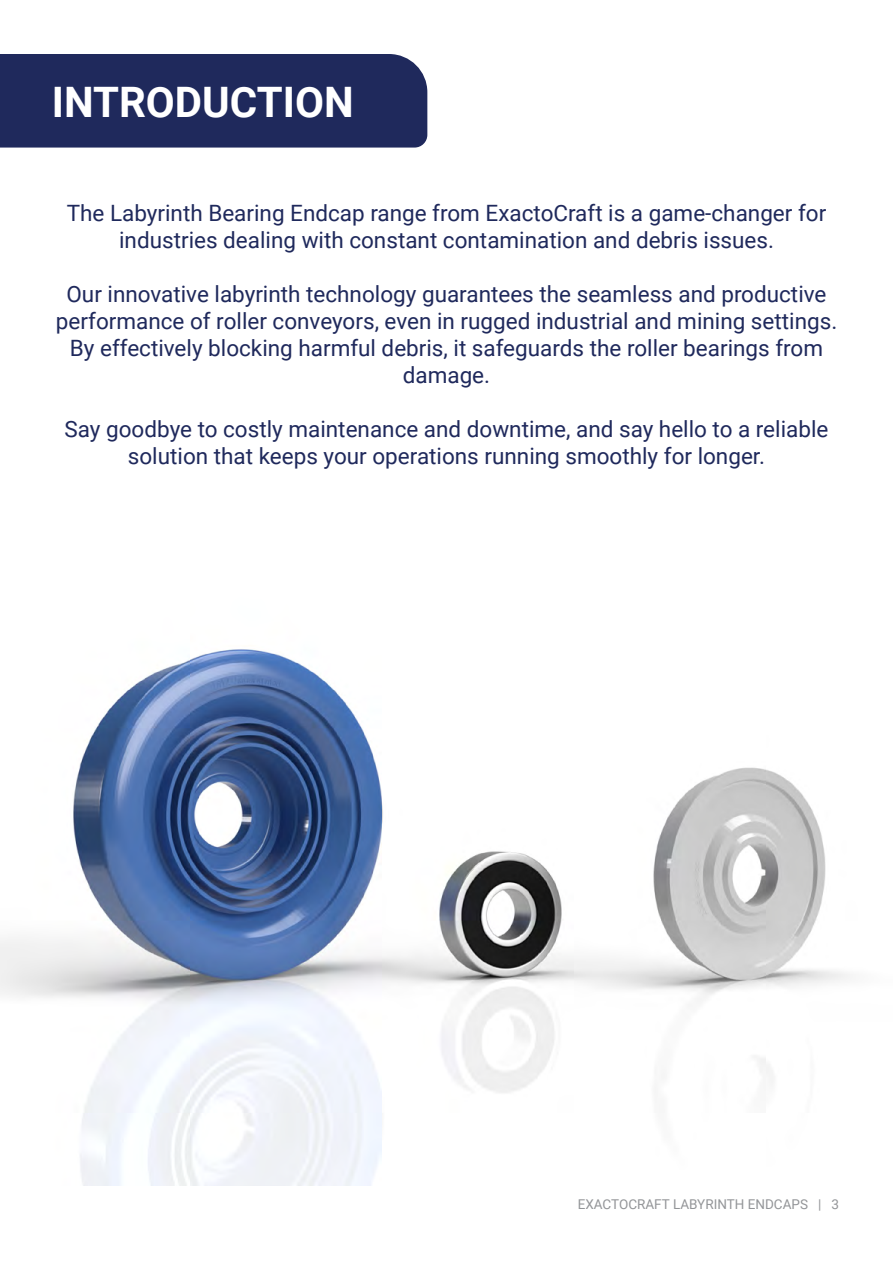
<style>
.page{position:relative;width:893px;height:1263px;background:#fff}
.page>*{position:absolute;margin:0;border:0;box-sizing:border-box;transform-origin:0 0}
.t1{font:700 42px "Roboto";color:#fff}
.t2{font:22.5px/27px "Roboto";color:#1f295c;text-align:center}
.t3{font:13.5px "Roboto";color:#939598}
</style>
<div class="page">
<div style="left:0;top:54px;width:427px;height:94px;background:#1f295c"></div>
<img style="left:0;top:649px;width:850px;height:536px">
<h1 class="t1" style="left:52px;top:72px;width:303px">INTRODUCTION</h1>
<p class="t2" style="left:67px;top:199px;width:761px">The Labyrinth Bearing Endcap range from ExactoCraft is a game-changer for industries dealing with constant contamination and debris issues.</p>
<p class="t2" style="left:56px;top:280px;width:783px">Our innovative labyrinth technology guarantees the seamless and productive performance of roller conveyors, even in rugged industrial and mining settings.<br>By effectively blocking harmful debris, it safeguards the roller bearings from damage.</p>
<p class="t2" style="left:65px;top:415px;width:765px">Say goodbye to costly maintenance and downtime, and say hello to a reliable solution that keeps your operations running smoothly for longer.</p>
<p class="t3" style="left:578px;top:1195px;width:263px">EXACTOCRAFT LABYRINTH ENDCAPS | 3</p>
</div>
